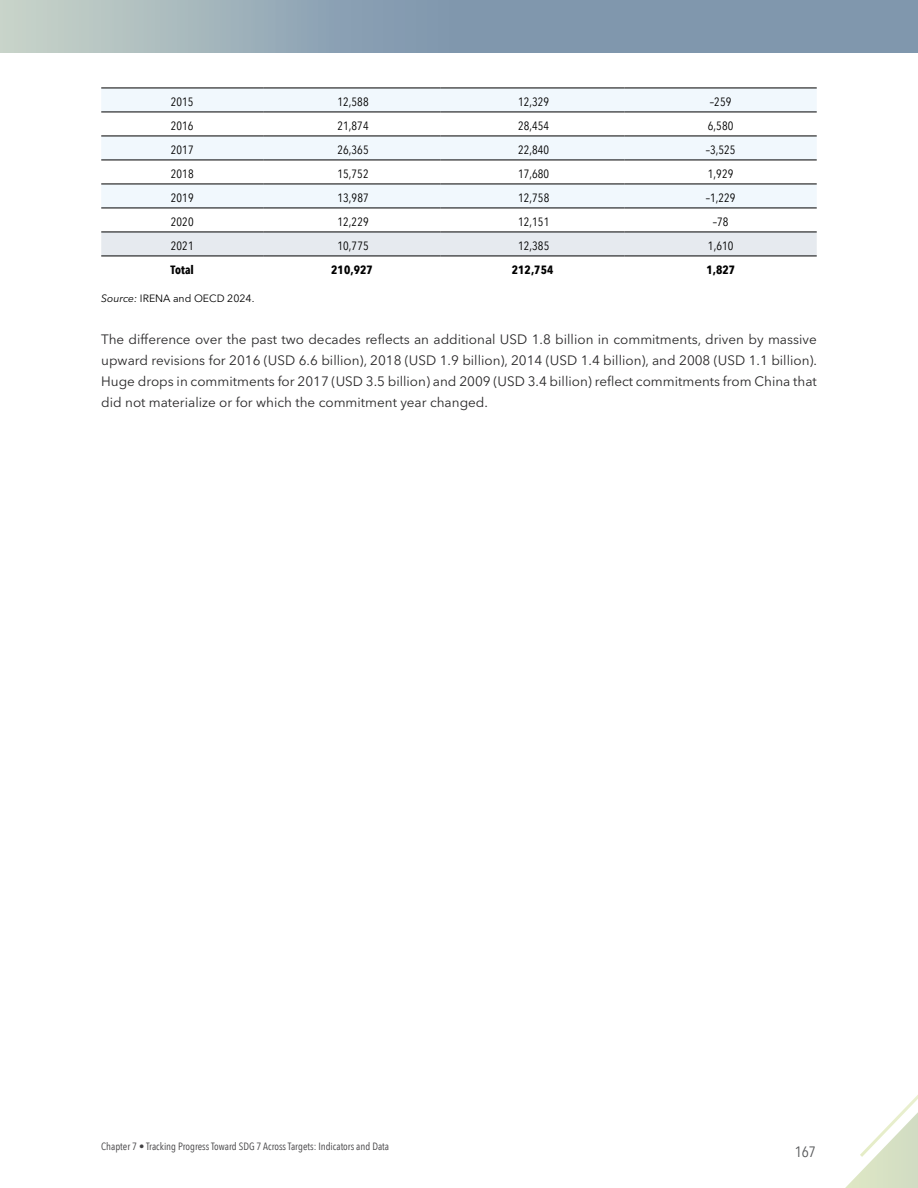
<style>
.page{position:relative;width:918px;height:1188px;background:#fff}
.page>*{position:absolute;margin:0;border:0;box-sizing:border-box;transform-origin:0 0}
.t1{font:15px "Avenir Next Condensed";color:#58595b}
.t2{font:13.5px/21px "Avenir Next W1 G";color:#292829;text-align:justify}
.t3{font:12px "Avenir Next Condensed";letter-spacing:.005em;color:#000}
.t4{font:700 12px "Avenir Next Condensed";letter-spacing:.005em;color:#000}
.t5{font:10.5px "Avenir Next Condensed";color:#414042}
.t6{font:10.5px "Avenir Next W1 G";color:#000}
.s1{font-style:italic}
</style>
<div class="page">
<svg style="left:0;top:0;width:918px;height:53px;background:#90a5b4"></svg>
<svg style="left:845px;top:1158px;width:73px;height:30px"></svg>
<svg style="left:860px;top:1095px;width:58px;height:63px"></svg>
<svg style="left:101px;top:89px;width:716px;height:119px;fill:#f1f8fd"></svg>
<div style="left:101px;top:233px;width:716px;height:23px;background:#e6eaef"></div>
<hr style="left:101px;top:88px;width:162px;height:1px;background:#000">
<hr style="left:263px;top:88px;width:178px;height:1px;background:#000">
<hr style="left:441px;top:88px;width:184px;height:1px;background:#000">
<hr style="left:625px;top:88px;width:192px;height:1px;background:#000">
<hr style="left:101px;top:112px;width:162px;height:1px;background:#000">
<hr style="left:263px;top:112px;width:178px;height:1px;background:#000">
<hr style="left:441px;top:112px;width:184px;height:1px;background:#000">
<hr style="left:625px;top:112px;width:192px;height:1px;background:#000">
<hr style="left:101px;top:136px;width:162px;height:1px;background:#000">
<hr style="left:263px;top:136px;width:178px;height:1px;background:#000">
<hr style="left:441px;top:136px;width:184px;height:1px;background:#000">
<hr style="left:625px;top:136px;width:192px;height:1px;background:#000">
<hr style="left:101px;top:160px;width:162px;height:1px;background:#000">
<hr style="left:263px;top:160px;width:178px;height:1px;background:#000">
<hr style="left:441px;top:160px;width:184px;height:1px;background:#000">
<hr style="left:625px;top:160px;width:192px;height:1px;background:#000">
<hr style="left:101px;top:184px;width:162px;height:1px;background:#000">
<hr style="left:263px;top:184px;width:178px;height:1px;background:#000">
<hr style="left:441px;top:184px;width:184px;height:1px;background:#000">
<hr style="left:625px;top:184px;width:192px;height:1px;background:#000">
<hr style="left:101px;top:208px;width:162px;height:1px;background:#000">
<hr style="left:263px;top:208px;width:178px;height:1px;background:#000">
<hr style="left:441px;top:208px;width:184px;height:1px;background:#000">
<hr style="left:625px;top:208px;width:192px;height:1px;background:#000">
<hr style="left:101px;top:232px;width:162px;height:1px;background:#000">
<hr style="left:263px;top:232px;width:178px;height:1px;background:#000">
<hr style="left:441px;top:232px;width:184px;height:1px;background:#000">
<hr style="left:625px;top:232px;width:192px;height:1px;background:#000">
<hr style="left:101px;top:256px;width:162px;height:1px;background:#000">
<hr style="left:263px;top:256px;width:178px;height:1px;background:#000">
<hr style="left:441px;top:256px;width:184px;height:1px;background:#000">
<hr style="left:625px;top:256px;width:192px;height:1px;background:#000">
<p class="t3" style="left:171px;top:91px;width:24px">2015</p>
<p class="t3" style="left:338px;top:91px;width:33px">12,588</p>
<p class="t3" style="left:518px;top:91px;width:33px">12,329</p>
<p class="t3" style="left:710px;top:91px;width:23px">–259</p>
<p class="t3" style="left:171px;top:115px;width:24px">2016</p>
<p class="t3" style="left:338px;top:115px;width:33px">21,874</p>
<p class="t3" style="left:518px;top:115px;width:33px">28,454</p>
<p class="t3" style="left:708px;top:115px;width:27px">6,580</p>
<p class="t3" style="left:171px;top:139px;width:24px">2017</p>
<p class="t3" style="left:338px;top:139px;width:33px">26,365</p>
<p class="t3" style="left:518px;top:139px;width:33px">22,840</p>
<p class="t3" style="left:706px;top:139px;width:31px">–3,525</p>
<p class="t3" style="left:171px;top:163px;width:24px">2018</p>
<p class="t3" style="left:338px;top:163px;width:33px">15,752</p>
<p class="t3" style="left:518px;top:163px;width:33px">17,680</p>
<p class="t3" style="left:708px;top:163px;width:27px">1,929</p>
<p class="t3" style="left:171px;top:187px;width:24px">2019</p>
<p class="t3" style="left:338px;top:187px;width:33px">13,987</p>
<p class="t3" style="left:518px;top:187px;width:33px">12,758</p>
<p class="t3" style="left:706px;top:187px;width:31px">–1,229</p>
<p class="t3" style="left:171px;top:211px;width:24px">2020</p>
<p class="t3" style="left:338px;top:211px;width:33px">12,229</p>
<p class="t3" style="left:518px;top:211px;width:33px">12,151</p>
<p class="t3" style="left:713px;top:211px;width:17px">–78</p>
<p class="t3" style="left:171px;top:235px;width:24px">2021</p>
<p class="t3" style="left:338px;top:235px;width:33px">10,775</p>
<p class="t3" style="left:518px;top:235px;width:33px">12,385</p>
<p class="t3" style="left:708px;top:235px;width:27px">1,610</p>
<p class="t4" style="left:171px;top:262px;width:25px">Total</p>
<p class="t4" style="left:331px;top:262px;width:43px">210,927</p>
<p class="t4" style="left:512px;top:262px;width:43px">212,754</p>
<p class="t4" style="left:706px;top:262px;width:30px">1,827</p>
<p class="t6" style="left:101px;top:290px;width:155px"><span class="s1">Source:</span> IRENA and OECD 2024.</p>
<p class="t2" style="left:101px;top:327px;width:717px">The difference over the past two decades reflects an additional USD 1.8 billion in commitments, driven by massive upward revisions for 2016 (USD 6.6 billion), 2018 (USD 1.9 billion), 2014 (USD 1.4 billion), and 2008 (USD 1.1 billion).<br>Huge drops in commitments for 2017 (USD 3.5 billion) and 2009 (USD 3.4 billion) reflect commitments from China that did not materialize or for which the commitment year changed.</p>
<p class="t5" style="left:101px;top:1138px;width:289px">Chapter 7 • Tracking Progress Toward SDG 7 Across Targets: Indicators and Data</p>
<p class="t1" style="left:795px;top:1139px;width:23px">167</p>
</div>
